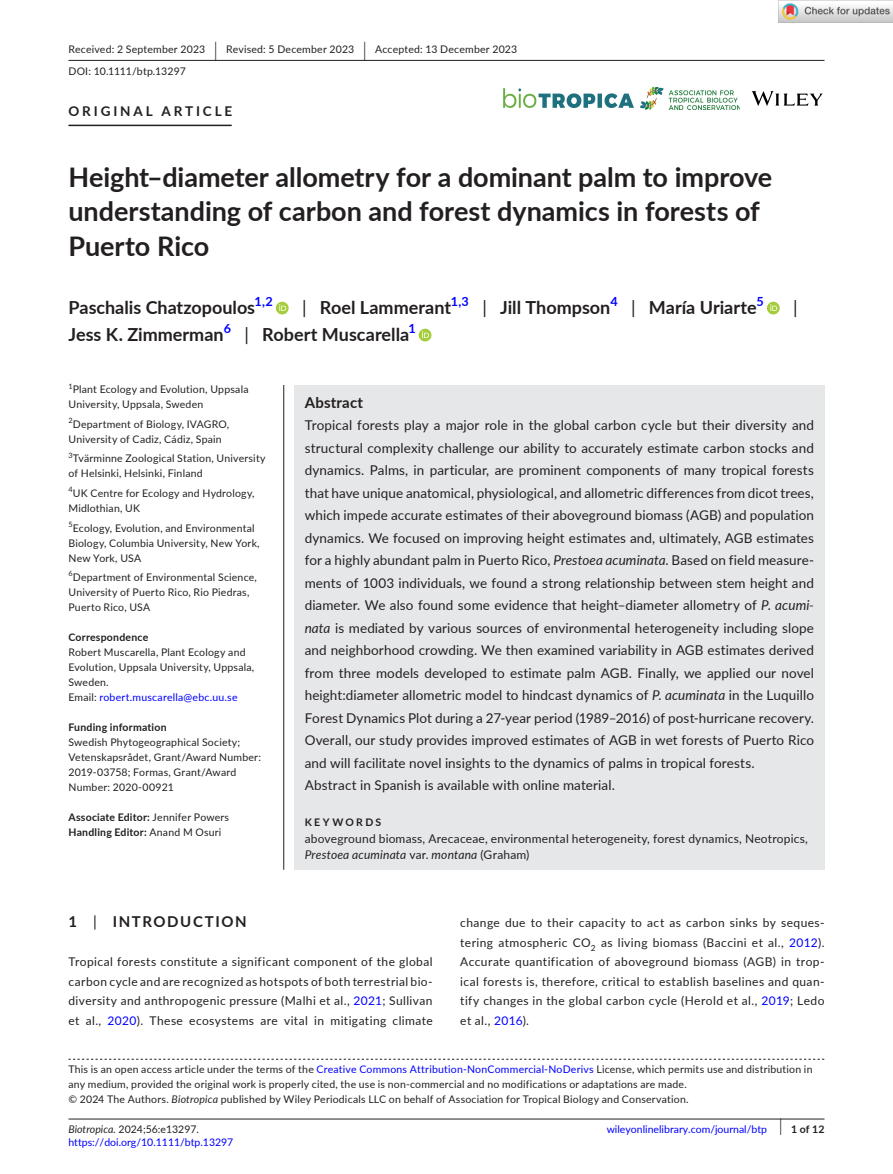
<style>
.page{position:relative;width:893px;height:1174px;background:#fff}
.page>*{position:absolute;margin:0;border:0;box-sizing:border-box;transform-origin:0 0}
.t1{font:700 27px/34.5px "Lato";color:#231f20}
.t2{font:700 18px "Lato";color:#231f20}
.t3{font:18px "Lato";color:#231f20}
.t4{font:700 15px "Lato";letter-spacing:.1em;color:#231f20}
.t5{font:700 15px "Lato";letter-spacing:.015em;color:#231f20}
.t6{font:13.5px/22.5px "Lato";letter-spacing:.005em;color:#231f20}
.t7{font:700 13.5px "Lato";letter-spacing:.215em;color:#231f20}
.t8{font:700 12.6px "Lato";color:#00f}
.t9{font:12px/19.5px "Lato";letter-spacing:.025em;color:#231f20;text-align:justify}
.t10{font:10.5px/15px "Lato";letter-spacing:.02em;color:#231f20}
.t11{font:700 10.5px/15px "Lato";letter-spacing:.02em;color:#231f20}
.t12{font:10.5px "Lato";color:#00f}
.t13{font:10.5px "Lato";color:#231f20}
.t14{font:700 10.5px "Lato";letter-spacing:.22em;color:#231f20}
.t15{font:7.35px "Lato";color:#231f20}
.s1{font-size:19.65px}
.s2{font-weight:400}
.s3{color:#00f}
.s4{font-style:italic}
.s5{font-weight:400;font-size:17.4px}
</style>
<div class="page">
<hr style="left:68px;top:1118px;width:756px;height:1px;background:#231f20">
<img style="left:504px;top:88px;width:130px;height:19px">
<img style="left:668px;top:90px;width:72px;height:19px">
<img style="left:641px;top:87px;width:22px;height:23px">
<svg style="left:752px;top:91px;width:71px;height:15px"></svg>
<hr style="left:68px;top:60px;width:756px;height:1px;background:#231f20">
<hr style="left:68px;top:125px;width:164px;height:1px;background:#231f20">
<div style="left:276px;top:302px;width:13px;height:12px;background:#a5cd39;border-radius:50%"></div>
<svg style="left:279px;top:304px;width:7px;height:7px"></svg>
<div style="left:767px;top:302px;width:13px;height:12px;background:#a5cd39;border-radius:50%"></div>
<svg style="left:770px;top:304px;width:7px;height:7px"></svg>
<div style="left:419px;top:329px;width:12px;height:12px;background:#a5cd39;border-radius:50%"></div>
<svg style="left:422px;top:331px;width:7px;height:7px"></svg>
<svg style="left:68px;top:1058px;width:756px;height:1px"></svg>
<div style="left:294px;top:385px;width:530px;height:484px;background:#e6e7e9"></div>
<hr style="left:283px;top:385px;width:1px;height:484px;background:#231f20">
<img style="left:779px;top:0;width:114px;height:23px">
<p class="t10" style="left:68px;top:38px;width:450px;line-height:21.8px">Received: 2 September 2023 <span class="s1">|</span> Revised: 5 December 2023 <span class="s1">|</span> Accepted: 13 December 2023<br>DOI: 10.1111/btp.13297</p>
<p class="t7" style="left:68px;top:101px;width:165px">ORIGINAL ARTICLE</p>
<h1 class="t1" style="left:68px;top:159px;width:705px">Height–diameter allometry for a dominant palm to improve understanding of carbon and forest dynamics in forests of<br>Puerto Rico</h1>
<h2 class="t2" style="left:68px;top:295px;width:188px">Paschalis Chatzopoulos</h2>
<p class="t8" style="left:255px;top:292px;width:20px">1,2</p>
<h2 class="t2" style="left:302px;top:295px;width:150px"><span class="s2">|</span> Roel Lammerant</h2>
<p class="t8" style="left:451px;top:292px;width:20px">1,3</p>
<h2 class="t2" style="left:482px;top:295px;width:129px"><span class="s2">|</span> Jill Thompson</h2>
<p class="t8" style="left:610px;top:292px;width:9px">4</p>
<h2 class="t2" style="left:631px;top:295px;width:127px"><span class="s2">|</span> María Uriarte</h2>
<p class="t8" style="left:757px;top:292px;width:9px">5</p>
<h2 class="t3" style="left:793px;top:295px;width:6px">|</h2>
<h2 class="t2" style="left:68px;top:322px;width:157px">Jess K. Zimmerman</h2>
<p class="t8" style="left:224px;top:319px;width:9px">6</p>
<h2 class="t2" style="left:245px;top:322px;width:166px"><span class="s2">|</span> Robert Muscarella</h2>
<p class="t8" style="left:408px;top:319px;width:9px">1</p>
<p class="t15" style="left:68px;top:381px;width:6px">1</p>
<p class="t10" style="left:68px;top:382px;width:182px;text-indent:4px">Plant Ecology and Evolution, Uppsala<br>University, Uppsala, Sweden</p>
<p class="t10" style="left:68px;top:416px;width:162px"><sup>2</sup>Department of Biology, IVAGRO,<br>University of Cadiz, Cádiz, Spain</p>
<p class="t10" style="left:68px;top:451px;width:199px"><sup>3</sup>Tvärminne Zoological Station, University of Helsinki, Helsinki, Finland</p>
<p class="t10" style="left:68px;top:485px;width:188px"><sup>4</sup>UK Centre for Ecology and Hydrology,<br>Midlothian, UK</p>
<p class="t10" style="left:68px;top:520px;width:193px"><sup>5</sup>Ecology, Evolution, and Environmental<br>Biology, Columbia University, New York,<br>New York, USA</p>
<p class="t10" style="left:68px;top:569px;width:190px"><sup>6</sup>Department of Environmental Science,<br>University of Puerto Rico, Rio Piedras,<br>Puerto Rico, USA</p>
<p class="t11" style="left:68px;top:629px;width:81px">Correspondence</p>
<p class="t10" style="left:68px;top:644px;width:187px">Robert Muscarella, Plant Ecology and<br>Evolution, Uppsala University, Uppsala,<br>Sweden.<br>Email: <span class="s3">robert.muscarella@ebc.uu.se</span></p>
<p class="t11" style="left:68px;top:719px;width:100px">Funding information</p>
<p class="t10" style="left:68px;top:734px;width:194px">Swedish Phytogeographical Society; Vetenskapsrådet, Grant/Award Number:<br>2019-03758; Formas, Grant/Award Number: 2020-00921</p>
<p class="t11" style="left:68px;top:809px;width:162px">Associate Editor: <span class="s2">Jennifer Powers<br></span>Handling Editor: <span class="s2">Anand M Osuri</span></p>
<p class="t5" style="left:305px;top:391px;width:60px">Abstract</p>
<p class="t6" style="left:305px;top:413px;width:511px">Tropical forests play a major role in the global carbon cycle but their diversity and structural complexity challenge our ability to accurately estimate carbon stocks and dynamics. Palms, in particular, are prominent components of many tropical forests that have unique anatomical, physiological, and allometric differences from dicot trees, which impede accurate estimates of their aboveground biomass (AGB) and population dynamics. We focused on improving height estimates and, ultimately, AGB estimates for a highly abundant palm in Puerto Rico, <span class="s4">Prestoea acuminata</span>. Based on field measure&shy;ments of 1003 individuals, we found a strong relationship between stem height and diameter. We also found some evidence that height–diameter allometry of <span class="s4">P. acumi&shy;nata</span> is mediated by various sources of environmental heterogeneity including slope and neighborhood crowding. We then examined variability in AGB estimates derived from three models developed to estimate palm AGB. Finally, we applied our novel height:diameter allometric model to hindcast dynamics of <span class="s4">P. acuminata</span> in the Luquillo Forest Dynamics Plot during a 27-year period (1989–2016) of post-hurricane recovery.<br>Overall, our study provides improved estimates of AGB in wet forests of Puerto Rico and will facilitate novel insights to the dynamics of palms in tropical forests.<br>Abstract in Spanish is available with online material.</p>
<p class="t14" style="left:305px;top:814px;width:78px">KEYWORDS</p>
<p class="t9" style="left:305px;top:829px;width:505px;line-height:16.5px">aboveground biomass, Arecaceae, environmental heterogeneity, forest dynamics, Neotropics,<br><span class="s4">Prestoea acuminata</span> var. <span class="s4">montana</span> (Graham)</p>
<p class="t4" style="left:68px;top:911px;width:180px">1 <span class="s2">|</span> INTRODUCTION</p>
<p class="t9" style="left:68px;top:951px;width:366px">Tropical forests constitute a significant component of the global carbon cycle and are recognized as hotspots of both terrestrial bio&shy;diversity and anthropogenic pressure (Malhi et al., <span class="s3">2021</span>; Sullivan et al., <span class="s3">2020</span>). These ecosystems are vital in mitigating climate</p>
<p class="t9" style="left:460px;top:912px;width:366px">change due to their capacity to act as carbon sinks by seques&shy;tering atmospheric CO<sub>2</sub> as living biomass (Baccini et al., <span class="s3">2012</span>).<br>Accurate quantification of aboveground biomass (AGB) in trop&shy;ical forests is, therefore, critical to establish baselines and quan&shy;tify changes in the global carbon cycle (Herold et al., <span class="s3">2019</span>; Ledo et al., <span class="s3">2016</span>).</p>
<p class="t10" style="left:68px;top:1061px;width:746px">This is an open access article under the terms of the <span class="s3">Creative Commons Attribution-NonCommercial-NoDerivs</span> License, which permits use and distribution in any medium, provided the original work is properly cited, the use is non-commercial and no modifications or adaptations are made.<br>© 2024 The Authors. <span class="s4">Biotropica</span> published by Wiley Periodicals LLC on behalf of Association for Tropical Biology and Conservation.</p>
<p class="t13" style="left:68px;top:1121px;width:132px"><span class="s4">Biotropica.</span> 2024;56:e13297.</p>
<p class="t11" style="left:779px;top:1121px;width:46px"><span class="s5">|</span> 1 of 12</p>
<p class="t12" style="left:68px;top:1135px;width:166px">https://doi.org/10.1111/btp.13297</p>
<p class="t12" style="left:607px;top:1121px;width:162px">wileyonlinelibrary.com/journal/btp</p>
</div>
